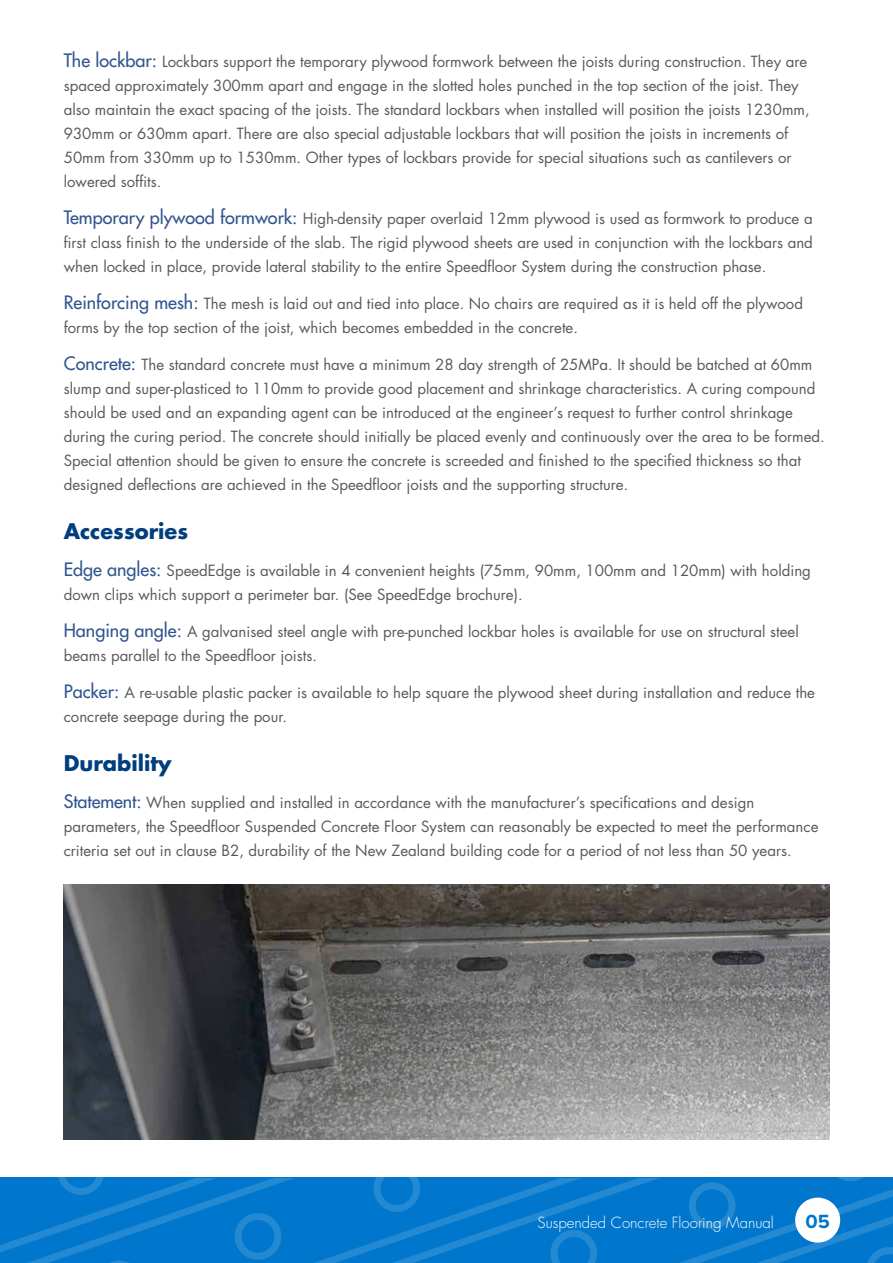
<style>
.page{position:relative;width:893px;height:1263px;background:#fff}
.page>*{position:absolute;margin:0;border:0;box-sizing:border-box;transform-origin:0 0}
.t1{font:700 21px "Futura LT";color:#003e7e}
.t2{font:700 19.8px "Proxima Nova";color:#07c}
.t3{font:15px/24px "Futura LT";color:#58595b}
.t4{font:300 15px "Futura Std";color:#fff}
.s1{font-size:18px;color:#325691}
</style>
<div class="page">
<svg style="left:0;top:1178px;width:893px;height:85px;background:#057acd"></svg>
<div style="left:795px;top:1197px;width:45px;height:45px;background:#fff;border-radius:50%"></div>
<img style="left:64px;top:885px;width:765px;height:255px">
<p class="t3" style="left:64px;top:50px;width:747px"><span class="s1">The lockbar:</span> Lockbars support the temporary plywood formwork between the joists during construction. They are spaced approximately 300mm apart and engage in the slotted holes punched in the top section of the joist. They also maintain the exact spacing of the joists. The standard lockbars when installed will position the joists 1230mm, 930mm or 630mm apart. There are also special adjustable lockbars that will position the joists in increments of 50mm from 330mm up to 1530mm. Other types of lockbars provide for special situations such as cantilevers or lowered soffits.</p>
<p class="t3" style="left:64px;top:207px;width:751px;text-align:justify"><span class="s1">Temporary plywood formwork:</span> High-density paper overlaid 12mm plywood is used as formwork to produce a first class finish to the underside of the slab. The rigid plywood sheets are used in conjunction with the lockbars and when locked in place, provide lateral stability to the entire Speedfloor System during the construction phase.</p>
<p class="t3" style="left:64px;top:292px;width:741px"><span class="s1">Reinforcing mesh:</span> The mesh is laid out and tied into place. No chairs are required as it is held off the plywood forms by the top section of the joist, which becomes embedded in the concrete.</p>
<p class="t3" style="left:64px;top:352px;width:762px"><span class="s1">Concrete:</span> The standard concrete must have a minimum 28 day strength of 25MPa. It should be batched at 60mm slump and super-plasticed to 110mm to provide good placement and shrinkage characteristics. A curing compound should be used and an expanding agent can be introduced at the engineer’s request to further control shrinkage during the curing period. The concrete should initially be placed evenly and continuously over the area to be formed.<br>Special attention should be given to ensure the concrete is screeded and finished to the specified thickness so that designed deflections are achieved in the Speedfloor joists and the supporting structure.</p>
<h1 class="t1" style="left:64px;top:517px;width:126px">Accessories</h1>
<p class="t3" style="left:64px;top:559px;width:749px"><span class="s1">Edge angles:</span> SpeedEdge is available in 4 convenient heights (75mm, 90mm, 100mm and 120mm) with holding down clips which support a perimeter bar. (See SpeedEdge brochure).</p>
<p class="t3" style="left:64px;top:619px;width:736px"><span class="s1">Hanging angle:</span> A galvanised steel angle with pre-punched lockbar holes is available for use on structural steel beams parallel to the Speedfloor joists.</p>
<p class="t3" style="left:64px;top:680px;width:753px"><span class="s1">Packer:</span> A re-usable plastic packer is available to help square the plywood sheet during installation and reduce the concrete seepage during the pour.</p>
<h1 class="t1" style="left:64px;top:749px;width:109px">Durability</h1>
<p class="t3" style="left:64px;top:790px;width:756px"><span class="s1">Statement:</span> When supplied and installed in accordance with the manufacturer’s specifications and design parameters, the Speedfloor Suspended Concrete Floor System can reasonably be expected to meet the performance criteria set out in clause B2, durability of the New Zealand building code for a period of not less than 50 years.</p>
<p class="t4" style="left:538px;top:1213px;width:238px">Suspended Concrete Flooring Manual</p>
<h2 class="t2" style="left:806px;top:1212px;width:26px">05</h2>
</div>
